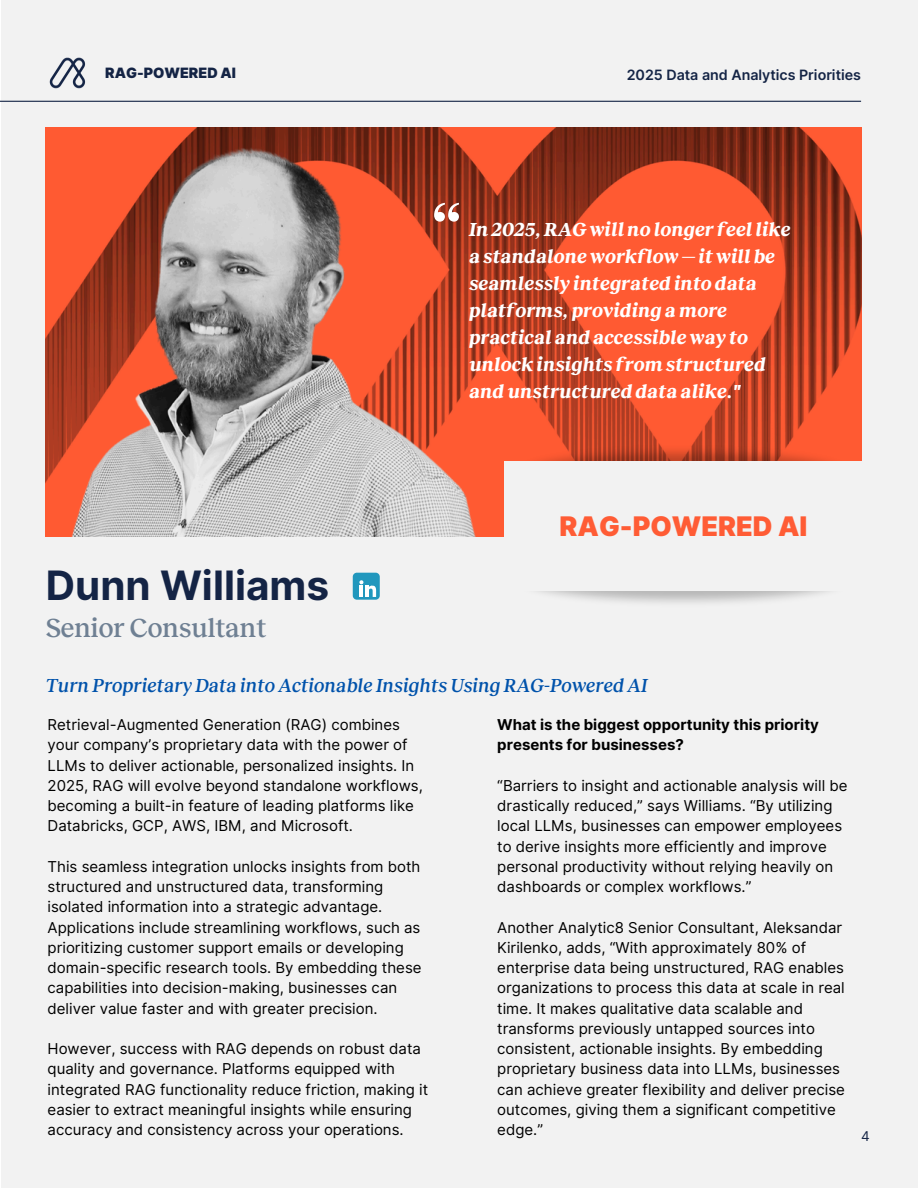
<style>
.page{position:relative;width:918px;height:1188px;background:#fff}
.page>*{position:absolute;margin:0;border:0;box-sizing:border-box;transform-origin:0 0}
.t1{font:75px "Reckless TRIAL";color:#fff}
.t2{font:700 40.5px "Inter";color:#142445}
.t3{font:500 27px "Reckless";color:#6f8093}
.t4{font:900 27px "Inter";color:#ff5c35}
.t5{font:italic 700 19.5px/27px "Reckless";color:#fff}
.t6{font:italic 500 19.5px "Reckless";color:#0052ab}
.t7{font:15px/20.2px "Inter";color:#000}
.t8{font:700 15px/20.2px "Inter";color:#000}
.t9{font:600 14.25px "Inter";color:#142445}
.t10{font:900 14.25px "Inter";color:#142445}
.t11{font:13.5px "Inter";color:#142445}
</style>
<div class="page">
<div style="left:1px;top:0;width:917px;height:1188px;background:#f2f2f2"></div>
<img style="left:497px;top:128px;width:364px;height:408px">
<hr style="left:0;top:101px;width:861px;height:1px;background:#142445">
<img style="left:497px;top:427px;width:365px;height:68px">
<div style="left:505px;top:461px;width:357px;height:130px;background:#f2f2f2"></div>
<img style="left:49px;top:57px;width:37px;height:32px">
<img style="left:45px;top:127px;width:452px;height:410px">
<div style="left:353px;top:573px;width:27px;height:27px;background:#2197bd;border-radius:4px"></div>
<svg style="left:359px;top:580px;width:17px;height:17px"></svg>
<p class="t10" style="left:105px;top:64px;width:132px">RAG-POWERED AI</p>
<p class="t2" style="left:46px;top:561px;width:285px">Dunn Williams</p>
<p class="t3" style="left:46px;top:613px;width:222px">Senior Consultant</p>
<h5 class="t9" style="left:627px;top:66px;width:236px">2025 Data and Analytics Priorities</h5>
<p class="t1" style="left:432px;top:194px;width:30px">“</p>
<h6 class="t5" style="left:469px;top:216px;width:323px">In 2025, RAG will no longer feel like a standalone workflow — it will be seamlessly integrated into data platforms, providing a more practical and accessible way to unlock insights from structured and unstructured data alike."</h6>
<p class="t4" style="left:560px;top:510px;width:249px">RAG-POWERED AI</p>
<p class="t6" style="left:46px;top:675px;width:603px">Turn Proprietary Data into Actionable Insights Using RAG-Powered AI</p>
<p class="t7" style="left:48px;top:715px;width:377px">Retrieval-Augmented Generation (RAG) combines your company’s proprietary data with the power of LLMs to deliver actionable, personalized insights. In 2025, RAG will evolve beyond standalone workflows, becoming a built-in feature of leading platforms like Databricks, GCP, AWS, IBM, and Microsoft.</p>
<p class="t7" style="left:48px;top:856px;width:376px">This seamless integration unlocks insights from both structured and unstructured data, transforming isolated information into a strategic advantage.<br>Applications include streamlining workflows, such as prioritizing customer support emails or developing domain-specific research tools. By embedding these capabilities into decision-making, businesses can deliver value faster and with greater precision.</p>
<h1 class="t7" style="left:48px;top:1039px;width:382px">However, success with RAG depends on robust data quality and governance. Platforms equipped with integrated RAG functionality reduce friction, making it easier to extract meaningful insights while ensuring accuracy and consistency across your operations.</h1>
<p class="t8" style="left:497px;top:715px;width:323px">What is the biggest opportunity this priority presents for businesses?</p>
<h3 class="t7" style="left:497px;top:775px;width:352px">“Barriers to insight and actionable analysis will be drastically reduced,” says Williams. “By utilizing local LLMs, businesses can empower employees to derive insights more efficiently and improve personal productivity without relying heavily on dashboards or complex workflows.”</h3>
<p class="t7" style="left:497px;top:917px;width:349px">Another Analytic8 Senior Consultant, Aleksandar Kirilenko, adds, “With approximately 80% of enterprise data being unstructured, RAG enables organizations to process this data at scale in real time. It makes qualitative data scalable and transforms previously untapped sources into consistent, actionable insights. By embedding proprietary business data into LLMs, businesses can achieve greater flexibility and deliver precise outcomes, giving them a significant competitive edge.”</p>
<p class="t11" style="left:861px;top:1128px;width:10px">4</p>
</div>
